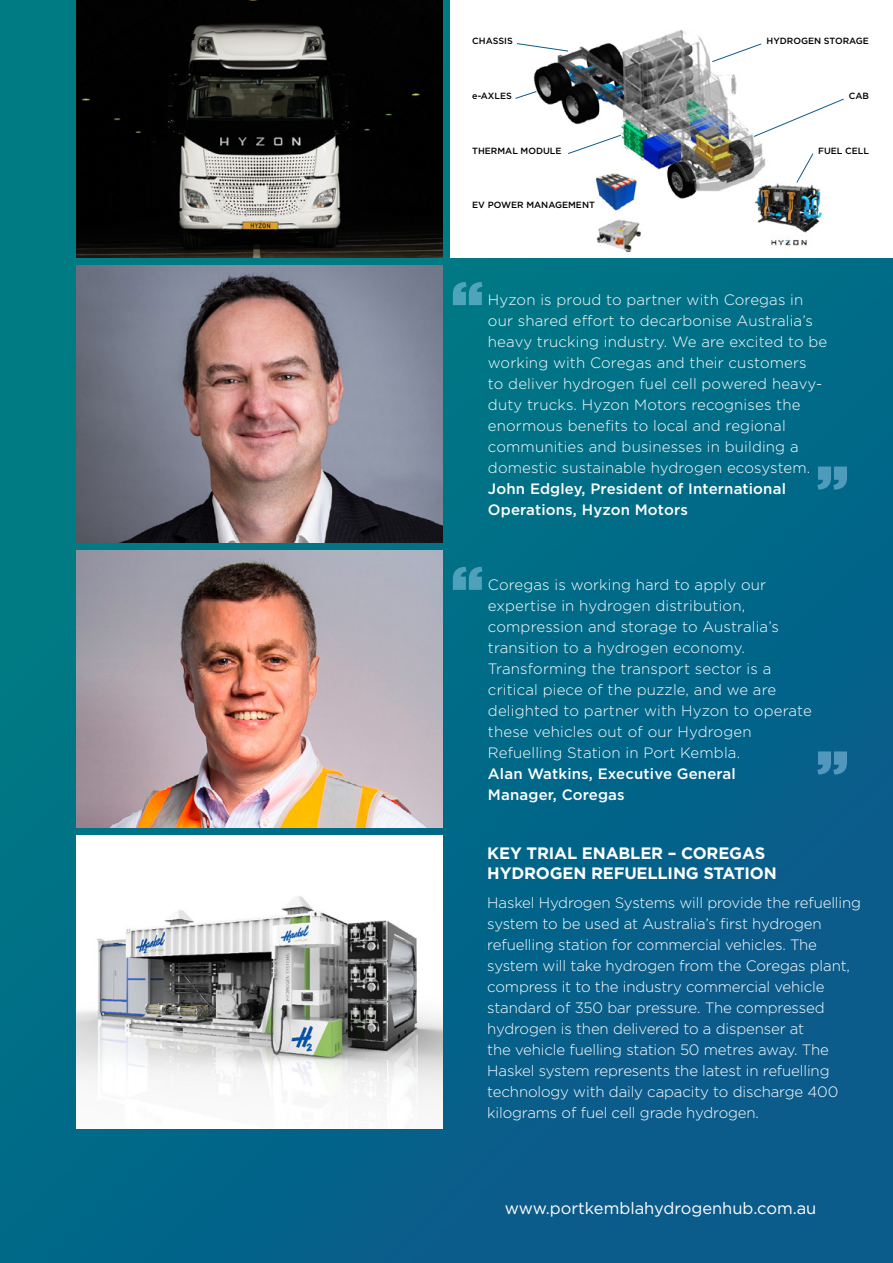
<style>
.page{position:relative;width:893px;height:1263px;background:#fff}
.page>*{position:absolute;margin:0;border:0;box-sizing:border-box;transform-origin:0 0}
.t1{font:900 57.6px "Gotham";color:#9ed2f1}
.t2{font:700 16.5px/19.8px "Gotham";letter-spacing:-.01em;color:#fff}
.t3{font:16.5px "Gotham";color:#fff}
.t4{font:300 15px/21px "Gotham";letter-spacing:-.005em;color:#fff}
.t5{font:500 15px/21px "Gotham";letter-spacing:.01em;color:#fff}
.t6{font:500 9px "Gotham";color:#000}
</style>
<div class="page">
<div style="left:0;top:0;width:893px;height:1263px;background:linear-gradient(to bottom,#027c83,#085c8c)"></div>
<img style="left:77px;top:551px;width:365px;height:276px">
<img style="left:77px;top:836px;width:365px;height:292px">
<img style="left:77px;top:266px;width:366px;height:276px">
<img style="left:77px;top:0;width:366px;height:257px">
<div style="left:451px;top:0;width:442px;height:257px;background:#fff"></div>
<img style="left:533px;top:30px;width:289px;height:222px">
<svg style="left:516px;top:43px;width:53px;height:9px"></svg>
<svg style="left:515px;top:91px;width:22px;height:8px"></svg>
<svg style="left:567px;top:134px;width:55px;height:21px"></svg>
<svg style="left:796px;top:153px;width:18px;height:30px"></svg>
<svg style="left:711px;top:43px;width:51px;height:20px"></svg>
<svg style="left:753px;top:98px;width:91px;height:39px"></svg>
<p class="t6" style="left:472px;top:35px;width:42px">CHASSIS</p>
<p class="t6" style="left:766px;top:35px;width:104px">HYDROGEN STORAGE</p>
<p class="t6" style="left:472px;top:90px;width:41px">e-AXLES</p>
<p class="t6" style="left:472px;top:144px;width:91px">THERMAL MODULE</p>
<p class="t6" style="left:472px;top:199px;width:124px">EV POWER MANAGEMENT</p>
<p class="t6" style="left:849px;top:90px;width:22px">CAB</p>
<p class="t6" style="left:818px;top:144px;width:52px">FUEL CELL</p>
<h1 class="t1" style="left:451px;top:261px;width:33px">“</h1>
<p class="t4" style="left:488px;top:289px;width:341px">Hyzon is proud to partner with Coregas in our shared effort to decarbonise Australia’s heavy trucking industry. We are excited to be working with Coregas and their customers<br>to deliver hydrogen fuel cell powered heavy&shy;duty trucks. Hyzon Motors recognises the enormous benefits to local and regional communities and businesses in building a domestic sustainable hydrogen ecosystem.</p>
<p class="t5" style="left:488px;top:478px;width:300px">John Edgley, President of International<br>Operations, Hyzon Motors</p>
<h1 class="t1" style="left:816px;top:445px;width:33px">”</h1>
<h1 class="t1" style="left:451px;top:546px;width:33px">“</h1>
<p class="t4" style="left:488px;top:574px;width:325px">Coregas is working hard to apply our expertise in hydrogen distribution, compression and storage to Australia’s transition to a hydrogen economy.<br>Transforming the transport sector is a critical piece of the puzzle, and we are delighted to partner with Hyzon to operate these vehicles out of our Hydrogen Refuelling Station in Port Kembla.</p>
<p class="t5" style="left:488px;top:763px;width:249px">Alan Watkins, Executive General<br>Manager, Coregas</p>
<h1 class="t1" style="left:816px;top:730px;width:33px">”</h1>
<p class="t2" style="left:487px;top:843px;width:291px">KEY TRIAL ENABLER – COREGAS<br>HYDROGEN REFUELLING STATION</p>
<p class="t4" style="left:487px;top:892px;width:375px">Haskel Hydrogen Systems will provide the refuelling system to be used at Australia’s first hydrogen refuelling station for commercial vehicles. The system will take hydrogen from the Coregas plant, compress it to the industry commercial vehicle standard of 350 bar pressure. The compressed hydrogen is then delivered to a dispenser at<br>the vehicle fuelling station 50 metres away. The Haskel system represents the latest in refuelling technology with daily capacity to discharge 400 kilograms of fuel cell grade hydrogen.</p>
<p class="t3" style="left:505px;top:1198px;width:313px">www.portkemblahydrogenhub.com.au</p>
</div>
